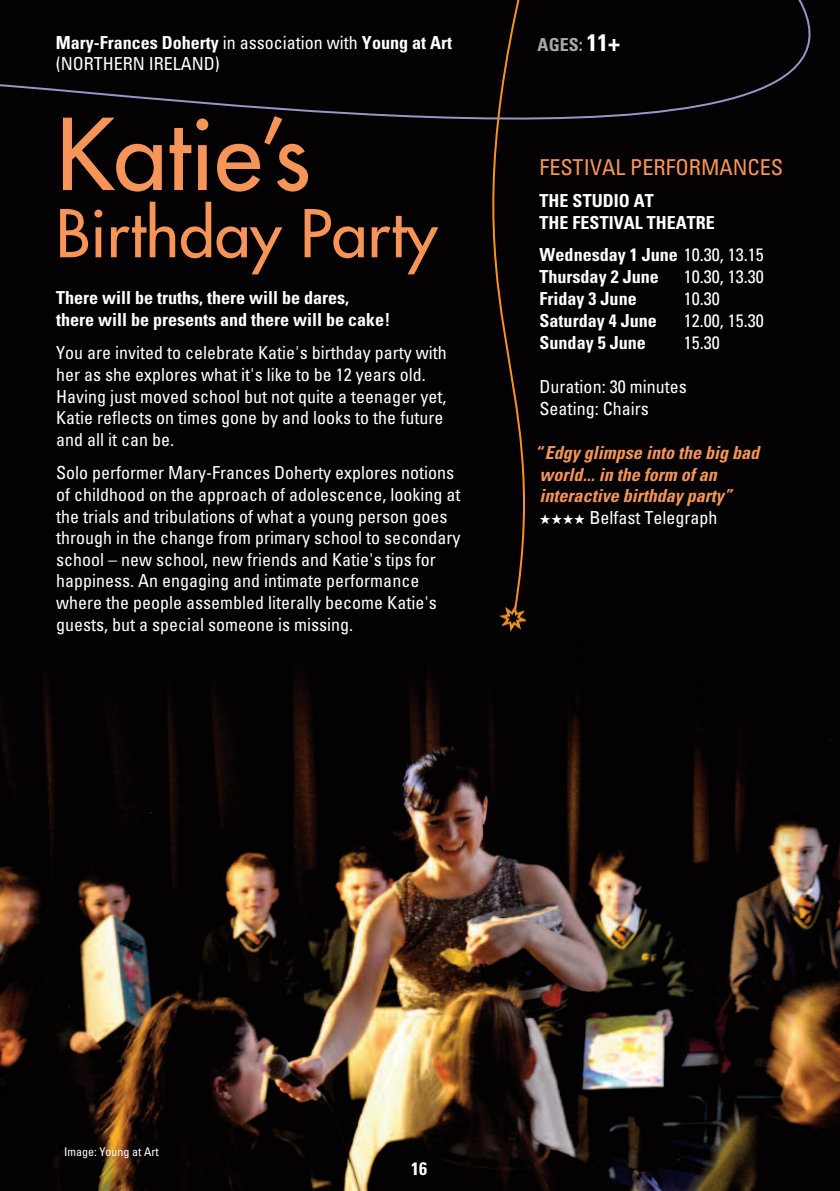
<style>
.page{position:relative;width:840px;height:1191px;background:#fff}
.page>*{position:absolute;margin:0;border:0;box-sizing:border-box;transform-origin:0 0}
.t1{font:96px "Futura";color:#f79559}
.t2{font:64px "Futura";color:#f79559}
.t3{font:condensed 22px "Univers";color:#f79559}
.t4{font:condensed 18px/21.6px "Univers";color:#fff}
.t5{font:700 condensed 18px/22px "Univers";color:#fff}
.t6{font:italic 700 condensed 18px/21.6px "Univers";color:#f79559}
.t7{font:700 condensed 18px "Univers";color:#a8a9ad}
.t8{font:condensed 12px "Univers";color:#fff}
.s1{font-weight:700}
.s2{font-size:24px;color:#fff}
.s3{font-weight:400}
</style>
<div class="page">
<img style="left:0;top:197px;width:839px;height:994px">
<div style="left:442px;top:197px;width:113px;height:415px;background:#030101"></div>
<img style="left:497px;top:603px;width:31px;height:30px">
<svg style="left:513px;top:604px;width:3px;height:5px"></svg>
<div style="left:0;top:0;width:839px;height:197px;background:#030101"></div>
<p class="t4" style="left:56px;top:32px;width:397px"><span class="s1">Mary-Frances Doherty</span> in association with <span class="s1">Young at Art </span>(NORTHERN IRELAND)</p>
<p class="t7" style="left:537px;top:35px;width:84px">AGES: <span class="s2">11+</span></p>
<h1 class="t1" style="left:56px;top:107px;width:256px">Katie’s</h1>
<h2 class="t2" style="left:56px;top:202px;width:383px">Birthday Party</h2>
<p class="t5" style="left:56px;top:287px;width:335px">There will be truths, there will be dares, there will be presents and there will be cake!</p>
<p class="t4" style="left:56px;top:342px;width:392px">You are invited to celebrate Katie's birthday party with her as she explores what it's like to be 12 years old.<br>Having just moved school but not quite a teenager yet, Katie reflects on times gone by and looks to the future and all it can be.</p>
<p class="t4" style="left:56px;top:462px;width:405px">Solo performer Mary-Frances Doherty explores notions of childhood on the approach of adolescence, looking at the trials and tribulations of what a young person goes through in the change from primary school to secondary school – new school, new friends and Katie's tips for happiness. An engaging and intimate performance where the people assembled literally become Katie's guests, but a special someone is missing.</p>
<p class="t3" style="left:539px;top:155px;width:245px">FESTIVAL PERFORMANCES</p>
<p class="t5" style="left:539px;top:190px;width:176px">THE STUDIO AT<br>THE FESTIVAL THEATRE</p>
<p class="t5" style="left:539px;top:244px;width:225px">Wednesday 1 June <span class="s3">10.30, 13.15<br></span>Thursday 2 June</p>
<p class="t4" style="left:683px;top:266px;width:81px">10.30, 13.30</p>
<p class="t5" style="left:539px;top:288px;width:98px">Friday 3 June</p>
<p class="t4" style="left:683px;top:288px;width:37px">10.30</p>
<p class="t5" style="left:539px;top:310px;width:118px">Saturday 4 June</p>
<p class="t4" style="left:683px;top:310px;width:81px">12.00, 15.30</p>
<p class="t5" style="left:539px;top:332px;width:107px">Sunday 5 June</p>
<p class="t4" style="left:683px;top:332px;width:37px">15.30</p>
<p class="t4" style="left:539px;top:376px;width:148px">Duration: 30 minutes<br>Seating: Chairs</p>
<p class="t6" style="left:539px;top:442px;width:221px">“Edgy glimpse into the big bad world... in the form of an interactive birthday party”</p>
<p class="t4" style="left:539px;top:507px;width:179px">★★★★ Belfast Telegraph</p>
<p class="t8" style="left:64px;top:1144px;width:96px">Image: Young at Art</p>
<p class="t5" style="left:411px;top:1157px;width:17px">16</p>
</div>
